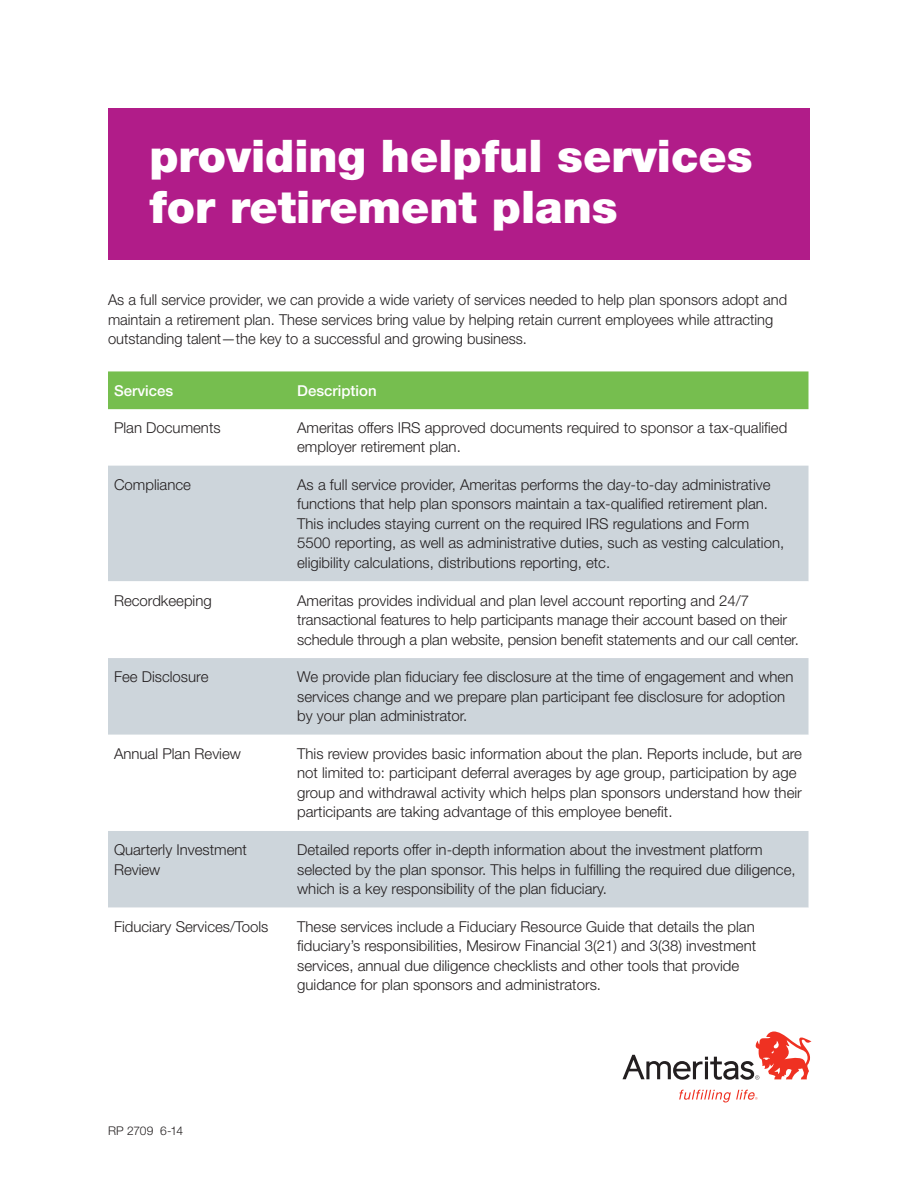
<style>
.page{position:relative;width:918px;height:1188px;background:#fff}
.page>*{position:absolute;margin:0;border:0;box-sizing:border-box;transform-origin:0 0}
.t1{font:900 45px/51px "Helvetica Neue LT Std";color:#fff}
.t2{font:300 15px/19.5px "Helvetica Neue LT Std";color:#231f20}
.t3{font:500 15px "Helvetica Neue LT Std";color:#fff}
.t4{font:300 12px "Helvetica Neue LT Std";letter-spacing:-.02em;color:#231f20}
</style>
<div class="page">
<svg style="left:679px;top:1090px;width:78px;height:12px"></svg>
<svg style="left:622px;top:1032px;width:190px;height:48px"></svg>
<div style="left:108px;top:108px;width:702px;height:151px;background:#b11c89"></div>
<div style="left:108px;top:371px;width:700px;height:38px;background:#76be4f"></div>
<div style="left:108px;top:466px;width:700px;height:115px;background:#cdd5db"></div>
<svg style="left:108px;top:658px;width:700px;height:250px;fill:#cdd5db"></svg>
<h1 class="t1" style="left:149px;top:130px;width:605px">providing helpful services for retirement plans</h1>
<p class="t2" style="left:108px;top:290px;width:681px">As a full service provider, we can provide a wide variety of services needed to help plan sponsors adopt and maintain a retirement plan. These services bring value by helping retain current employees while attracting outstanding talent—the key to a successful and growing business.</p>
<p class="t3" style="left:114px;top:381px;width:61px">Services</p>
<p class="t3" style="left:297px;top:381px;width:81px">Description</p>
<p class="t2" style="left:114px;top:417px;width:108px">Plan Documents</p>
<p class="t2" style="left:297px;top:417px;width:492px">Ameritas offers IRS approved documents required to sponsor a tax-qualified employer retirement plan.</p>
<p class="t2" style="left:114px;top:474px;width:78px">Compliance</p>
<p class="t2" style="left:297px;top:474px;width:489px">As a full service provider, Ameritas performs the day-to-day administrative functions that help plan sponsors maintain a tax-qualified retirement plan.<br>This includes staying current on the required IRS regulations and Form 5500 reporting, as well as administrative duties, such as vesting calculation, eligibility calculations, distributions reporting, etc.</p>
<p class="t2" style="left:114px;top:590px;width:99px">Recordkeeping</p>
<p class="t2" style="left:297px;top:590px;width:503px">Ameritas provides individual and plan level account reporting and 24/7 transactional features to help participants manage their account based on their schedule through a plan website, pension benefit statements and our call center.</p>
<p class="t2" style="left:114px;top:667px;width:96px">Fee Disclosure</p>
<p class="t2" style="left:297px;top:667px;width:498px">We provide plan fiduciary fee disclosure at the time of engagement and when services change and we prepare plan participant fee disclosure for adoption by your plan administrator.</p>
<p class="t2" style="left:114px;top:744px;width:128px">Annual Plan Review</p>
<p class="t2" style="left:297px;top:744px;width:506px">This review provides basic information about the plan. Reports include, but are not limited to: participant deferral averages by age group, participation by age group and withdrawal activity which helps plan sponsors understand how their participants are taking advantage of this employee benefit.</p>
<p class="t2" style="left:114px;top:840px;width:135px">Quarterly Investment<br>Review</p>
<p class="t2" style="left:297px;top:840px;width:500px">Detailed reports offer in-depth information about the investment platform selected by the plan sponsor. This helps in fulfilling the required due diligence, which is a key responsibility of the plan fiduciary.</p>
<p class="t2" style="left:114px;top:916px;width:156px">Fiduciary Services/Tools</p>
<p class="t2" style="left:297px;top:916px;width:460px">These services include a Fiduciary Resource Guide that details the plan fiduciary’s responsibilities, Mesirow Financial 3(21) and 3(38) investment services, annual due diligence checklists and other tools that provide guidance for plan sponsors and administrators.</p>
<p class="t4" style="left:108px;top:1124px;width:77px">RP 2709 6-14</p>
</div>
